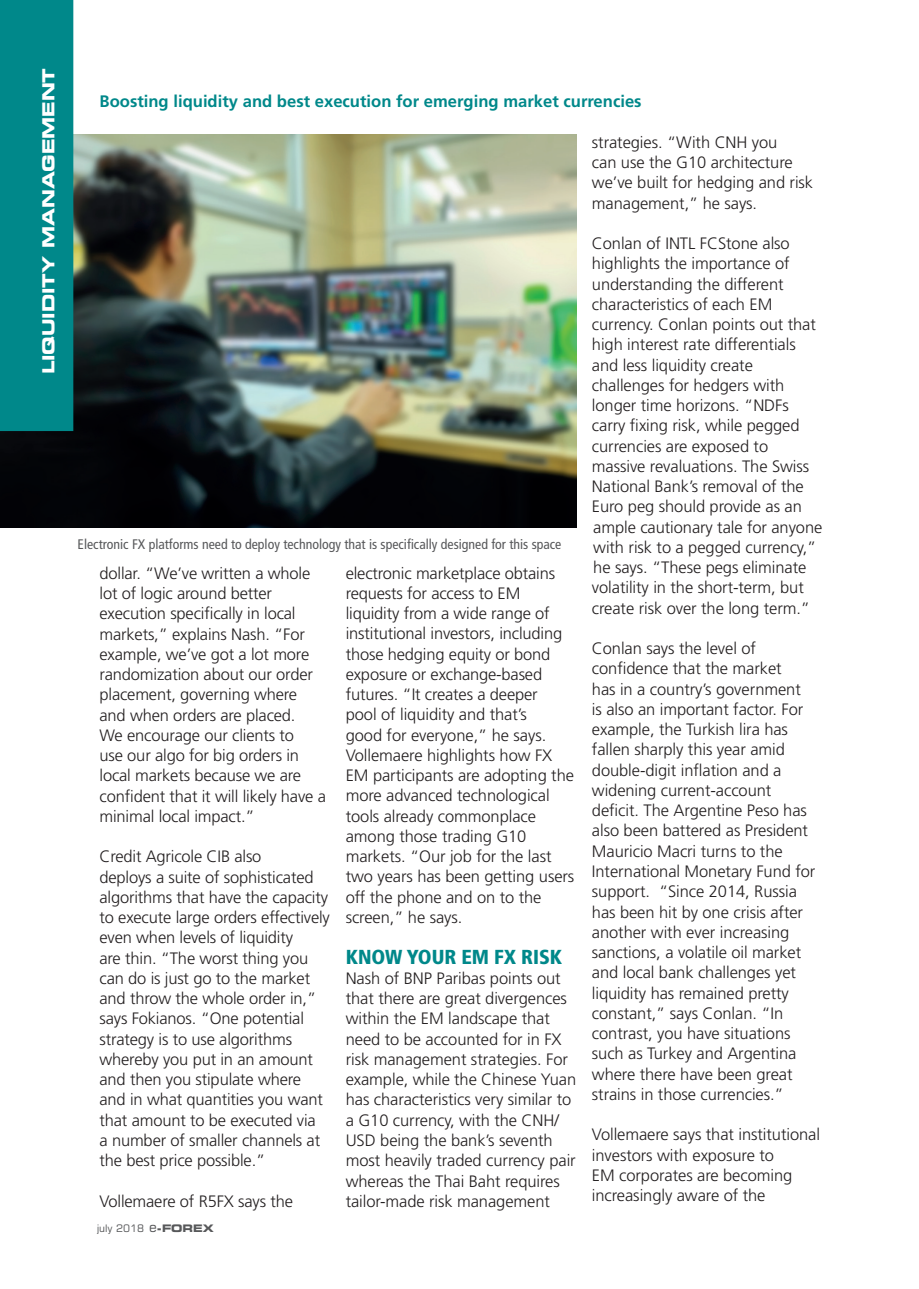
<style>
.page{position:relative;width:919px;height:1289px;background:#fff}
.page>*{position:absolute;margin:0;border:0;box-sizing:border-box;transform-origin:0 0}
.t1{font:900 condensed 20.25px "Frutiger";letter-spacing:-.005em;color:#00888a}
.t2{font:700 16.65px "Frutiger";color:#00888a}
.t3{font:700 expanded 16.65px "Square 721 BT";color:#fff}
.t4{font:300 16.5px/20.2px "Frutiger";letter-spacing:-.005em;color:#231f20}
.t5{font:condensed 13.8px "Frutiger";color:#57585a}
.t6{font:10.35px "Square 721 BT";color:#57585a}
.s1{font-size:13.8px}
.s2{font-weight:700;font-stretch:expanded}
</style>
<div class="page">
<img style="left:0;top:135px;width:576px;height:393px">
<div style="left:1px;top:1px;width:71px;height:429px;background:#00888a"></div>
<div style="left:0;top:0;width:73px;height:431px;border:2px solid #00888a"></div>
<p class="t3" style="left:39px;top:374px;width:308px;rotate:-90deg">LIQUIDITY MANAGEMENT</p>
<p class="t2" style="left:99px;top:92px;width:543px">Boosting liquidity and best execution for emerging market currencies</p>
<p class="t5" style="left:78px;top:536px;width:485px">Electronic FX platforms need to deploy technology that is specifically designed for this space</p>
<p class="t4" style="left:99px;top:563px;width:228px">dollar. “We’ve written a whole lot of logic around better execution specifically in local markets,” explains Nash. “For example, we’ve got a lot more randomization about our order placement, governing where and when orders are placed.<br>We encourage our clients to<br>use our algo for big orders in local markets because we are confident that it will likely have a minimal local impact.”</p>
<p class="t4" style="left:99px;top:846px;width:232px">Credit Agricole CIB also<br>deploys a suite of sophisticated algorithms that have the capacity to execute large orders effectively even when levels of liquidity<br>are thin. “The worst thing you can do is just go to the market and throw the whole order in,” says Fokianos. “One potential strategy is to use algorithms whereby you put in an amount and then you stipulate where and in what quantities you want that amount to be executed via<br>a number of smaller channels at the best price possible.”</p>
<p class="t4" style="left:99px;top:1190px;width:195px">Vollemaere of R5FX says the</p>
<p class="t6" style="left:97px;top:1221px;width:118px">july 2018 <span class="s1">e</span><span class="s2">-FOREX</span></p>
<p class="t4" style="left:346px;top:562px;width:230px">electronic marketplace obtains requests for access to EM liquidity from a wide range of institutional investors, including those hedging equity or bond exposure or exchange-based futures. “It creates a deeper<br>pool of liquidity and that’s<br>good for everyone,” he says.<br>Vollemaere highlights how FX<br>EM participants are adopting the more advanced technological tools already commonplace among those trading G10 markets. “Our job for the last two years has been getting users off the phone and on to the screen,” he says.</p>
<p class="t1" style="left:346px;top:944px;width:218px">KNOW YOUR EM FX RISK</p>
<p class="t4" style="left:346px;top:968px;width:232px">Nash of BNP Paribas points out that there are great divergences within the EM landscape that need to be accounted for in FX risk management strategies. For example, while the Chinese Yuan has characteristics very similar to a G10 currency, with the CNH/<br>USD being the bank’s seventh most heavily traded currency pair whereas the Thai Baht requires tailor-made risk management</p>
<p class="t4" style="left:592px;top:132px;width:223px">strategies. “With CNH you<br>can use the G10 architecture we’ve built for hedging and risk management,” he says.</p>
<p class="t4" style="left:592px;top:233px;width:232px">Conlan of INTL FCStone also highlights the importance of understanding the different characteristics of each EM currency. Conlan points out that high interest rate differentials and less liquidity create challenges for hedgers with longer time horizons. “NDFs carry fixing risk, while pegged currencies are exposed to massive revaluations. The Swiss<br>National Bank’s removal of the<br>Euro peg should provide as an ample cautionary tale for anyone with risk to a pegged currency,” he says. “These pegs eliminate volatility in the short-term, but create risk over the long term.”</p>
<p class="t4" style="left:592px;top:638px;width:225px">Conlan says the level of confidence that the market<br>has in a country’s government<br>is also an important factor. For example, the Turkish lira has fallen sharply this year amid double-digit inflation and a widening current-account deficit. The Argentine Peso has also been battered as President<br>Mauricio Macri turns to the<br>International Monetary Fund for support. “Since 2014, Russia has been hit by one crisis after another with ever increasing sanctions, a volatile oil market and local bank challenges yet liquidity has remained pretty constant,” says Conlan. “In contrast, you have situations such as Turkey and Argentina where there have been great strains in those currencies.”</p>
<p class="t4" style="left:592px;top:1124px;width:229px">Vollemaere says that institutional investors with exposure to<br>EM corporates are becoming increasingly aware of the</p>
</div>
